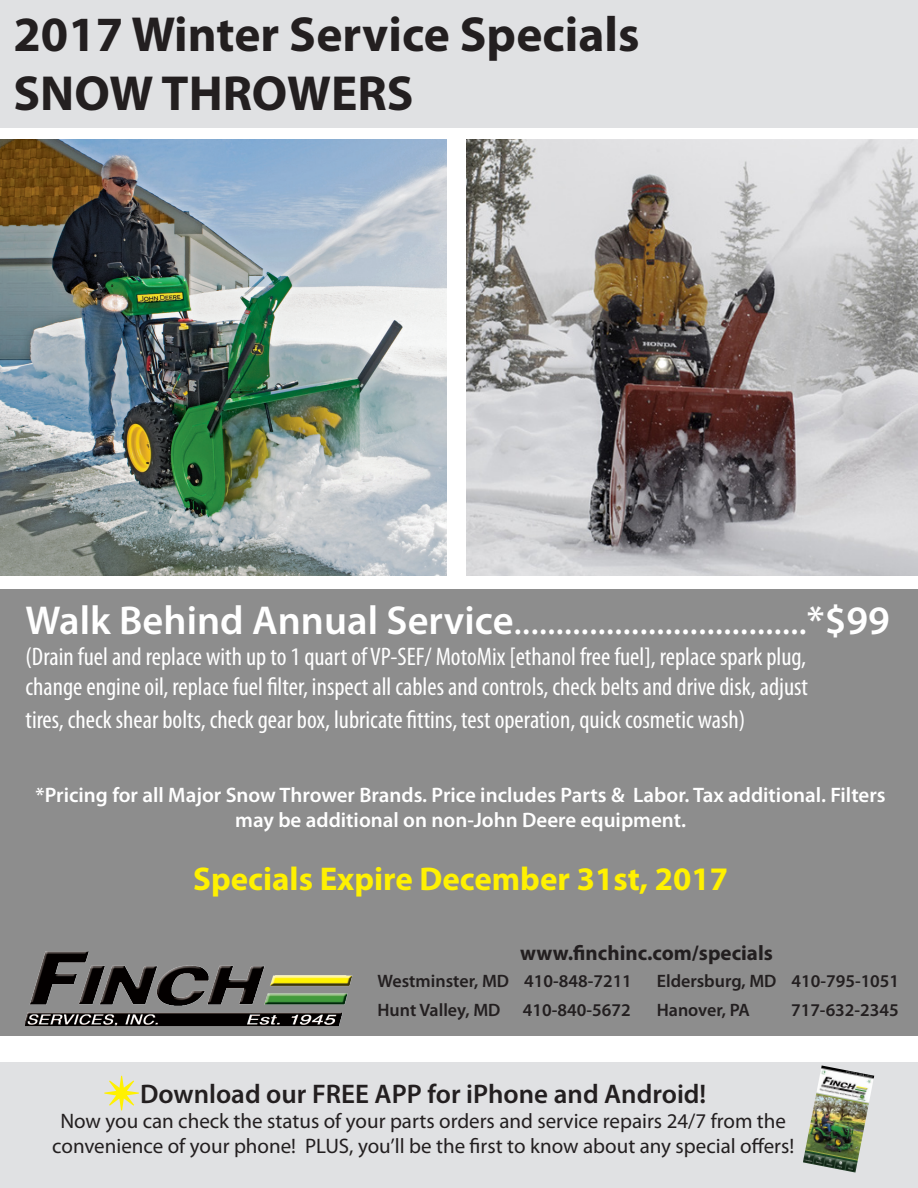
<style>
.page{position:relative;width:918px;height:1188px;background:#fff}
.page>*{position:absolute;margin:0;border:0;box-sizing:border-box;transform-origin:0 0}
.t1{font:66px "Minion Pro";color:#fff101}
.t2{font:700 49.5px "Myriad Pro";color:#231f20}
.t3{font:40.5px "Myriad Pro";color:#fff}
.t4{font:700 33px "Myriad Pro";color:#fff101}
.t5{font:600 27px "Myriad Pro";color:#231f20}
.t6{font:condensed 25.5px "Myriad Pro";color:#fff}
.t7{font:21px "Myriad Pro";color:#231f20}
.t8{font:600 21px/25.2px "Myriad Pro";color:#fff;text-align:center}
.t9{font:700 21px "Myriad Pro";color:#231f20}
.t10{font:600 18px "Myriad Pro";color:#231f20}
.s1{font-weight:600}
</style>
<div class="page">
<div style="left:0;top:0;width:918px;height:127px;background:#e0e1e3"></div>
<div style="left:0;top:1063px;width:918px;height:125px;background:#e0e1e3"></div>
<img style="left:0;top:140px;width:447px;height:435px">
<img style="left:467px;top:140px;width:451px;height:435px">
<div style="left:0;top:589px;width:918px;height:447px;background:#8d8d8d"></div>
<img style="left:26px;top:951px;width:327px;height:75px">
<img style="left:803px;top:1066px;width:71px;height:107px">
<p class="t2" style="left:14px;top:2px;width:628px">2017 Winter Service Specials</p>
<p class="t2" style="left:14px;top:61px;width:402px">SNOW THROWERS</p>
<p class="t3" style="left:26px;top:596px;width:866px"><span class="s1">Walk Behind Annual Service</span>...................................<span class="s1">*$99</span></p>
<p class="t6" style="left:26px;top:641px;width:782px">(Drain fuel and replace with up to 1 quart of VP-SEF/ MotoMix [ethanol free fuel], replace spark plug,</p>
<p class="t6" style="left:26px;top:671px;width:784px">change engine oil, replace fuel filter, inspect all cables and controls, check belts and drive disk, adjust</p>
<p class="t6" style="left:26px;top:704px;width:721px">tires, check shear bolts, check gear box, lubricate fittins, test operation, quick cosmetic wash)</p>
<p class="t8" style="left:36px;top:781px;width:852px">*Pricing for all Major Snow Thrower Brands. Price includes Parts &amp; Labor. Tax additional. Filters may be additional on non-John Deere equipment.</p>
<p class="t4" style="left:193px;top:857px;width:536px">Specials Expire December 31st, 2017</p>
<p class="t9" style="left:520px;top:939px;width:254px">www.finchinc.com/specials</p>
<p class="t10" style="left:378px;top:970px;width:256px">Westminster, MD 410-848-7211</p>
<p class="t10" style="left:378px;top:998px;width:255px">Hunt Valley, MD 410-840-5672</p>
<p class="t10" style="left:657px;top:970px;width:244px">Eldersburg, MD 410-795-1051</p>
<p class="t10" style="left:657px;top:998px;width:95px">Hanover, PA</p>
<p class="t10" style="left:791px;top:998px;width:109px">717-632-2345</p>
<p class="t1" style="left:102px;top:1045px;width:41px">✴</p>
<p class="t5" style="left:140px;top:1076px;width:568px">Download our FREE APP for iPhone and Android!</p>
<p class="t7" style="left:60px;top:1108px;width:727px">Now you can check the status of your parts orders and service repairs 24/7 from the</p>
<p class="t7" style="left:52px;top:1133px;width:744px">convenience of your phone! PLUS, you’ll be the first to know about any special offers!</p>
</div>
